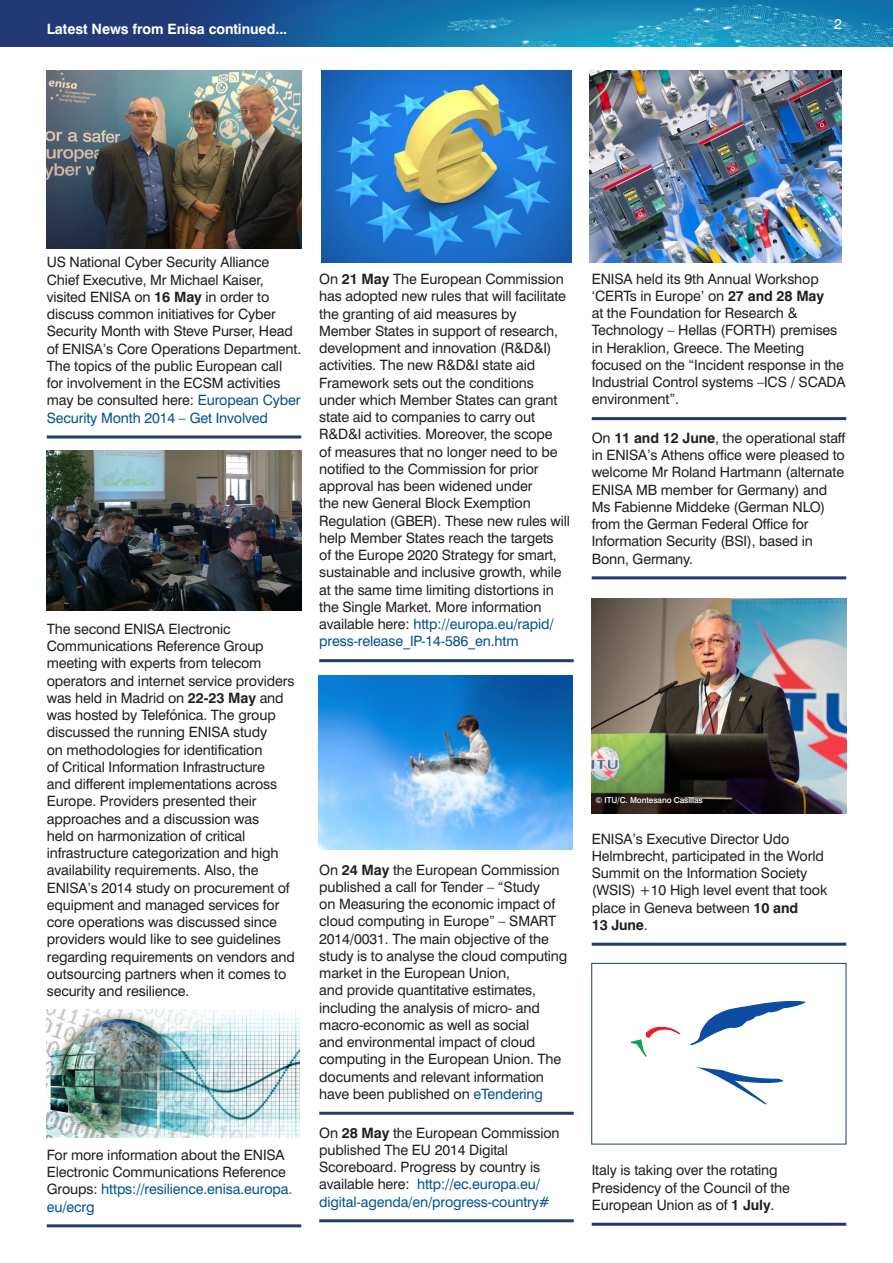
<style>
.page{position:relative;width:893px;height:1263px;background:#fff}
.page>*{position:absolute;margin:0;border:0;box-sizing:border-box;transform-origin:0 0}
.News_with_lines{font:14.25px/17.2px "Swiss 721 BT";letter-spacing:-.01em;color:#231f20}
.t1{font:700 14.25px "Swiss 721 BT";letter-spacing:-.005em;color:#fff}
.t2{font:14.25px "Swiss 721 BT";color:#fff}
.News_with_lines-2{font:500 8.25px "Swiss 721 BT";letter-spacing:-.01em;color:#fff}
.s1{font-weight:700}
.s2{color:#045390}
</style>
<div class="page">
<hr style="left:47px;top:435px;width:254px;height:3px;background:#223975">
<hr style="left:47px;top:1224px;width:254px;height:3px;background:#223975">
<hr style="left:319px;top:659px;width:255px;height:3px;background:#223975">
<hr style="left:319px;top:1112px;width:255px;height:3px;background:#223975">
<hr style="left:319px;top:1219px;width:255px;height:3px;background:#223975">
<hr style="left:592px;top:417px;width:254px;height:3px;background:#223975">
<hr style="left:592px;top:576px;width:254px;height:3px;background:#223975">
<hr style="left:592px;top:943px;width:254px;height:3px;background:#223975">
<hr style="left:592px;top:1223px;width:254px;height:3px;background:#223975">
<img style="left:475px;top:0;width:418px;height:47px">
<svg style="left:0;top:0;width:475px;height:47px;background:#1a508c"></svg>
<img style="left:47px;top:70px;width:254px;height:178px">
<img style="left:321px;top:70px;width:251px;height:193px">
<img style="left:47px;top:451px;width:254px;height:159px">
<img style="left:590px;top:70px;width:252px;height:193px">
<img style="left:592px;top:598px;width:254px;height:215px">
<div style="left:592px;top:793px;width:114px;height:14px;background:#231f20;opacity:.75"></div>
<svg style="left:630px;top:1026px;width:50px;height:31px"></svg>
<svg style="left:690px;top:1000px;width:115px;height:46px"></svg>
<svg style="left:696px;top:1067px;width:88px;height:38px"></svg>
<div style="left:591px;top:963px;width:255px;height:181px;border:1px solid #223975"></div>
<img style="left:47px;top:1010px;width:252px;height:127px">
<img style="left:319px;top:675px;width:254px;height:174px">
<p class="t1" style="left:47px;top:20px;width:242px">Latest News from Enisa continued...</p>
<p class="t2" style="left:834px;top:15px;width:9px">2</p>
<p class="News_with_lines" style="left:47px;top:254px;width:256px">US National Cyber Security Alliance Chief Executive, Mr Michael Kaiser, visited ENISA on <span class="s1">16 May</span> in order to discuss common initiatives for Cyber Security Month with Steve Purser, Head of ENISA’s Core Operations Department.<br>The topics of the public European call for involvement in the ECSM activities may be consulted here: <span class="s2">European Cyber Security Month 2014 – Get Involved</span></p>
<p class="News_with_lines" style="left:47px;top:620px;width:250px">The second ENISA Electronic Communications Reference Group meeting with experts from telecom operators and internet service providers was held in Madrid on <span class="s1">22-23 May</span> and was hosted by Telefónica. The group discussed the running ENISA study<br>on methodologies for identification<br>of Critical Information Infrastructure<br>and different implementations across Europe. Providers presented their approaches and a discussion was<br>held on harmonization of critical infrastructure categorization and high availability requirements. Also, the ENISA’s 2014 study on procurement of equipment and managed services for core operations was discussed since providers would like to see guidelines regarding requirements on vendors and outsourcing partners when it comes to security and resilience.</p>
<p class="News_with_lines" style="left:47px;top:1146px;width:247px">For more information about the ENISA<br>Electronic Communications Reference<br>Groups: <span class="s2">https://resilience.enisa.europa. eu/ecrg</span></p>
<p class="News_with_lines" style="left:319px;top:270px;width:252px">On <span class="s1">21 May</span> The European Commission has adopted new rules that will facilitate the granting of aid measures by Member States in support of research, development and innovation (R&amp;D&amp;I) activities. The new R&amp;D&amp;I state aid Framework sets out the conditions under which Member States can grant state aid to companies to carry out R&amp;D&amp;I activities. Moreover, the scope<br>of measures that no longer need to be notified to the Commission for prior approval has been widened under<br>the new General Block Exemption Regulation (GBER). These new rules will help Member States reach the targets<br>of the Europe 2020 Strategy for smart, sustainable and inclusive growth, while at the same time limiting distortions in the Single Market. More information available here: <span class="s2">http://europa.eu/rapid/ press-release_IP-14-586_en.htm</span></p>
<p class="News_with_lines" style="left:319px;top:861px;width:250px">On <span class="s1">24 May</span> the European Commission published a call for Tender – “Study<br>on Measuring the economic impact of cloud computing in Europe” – SMART 2014/0031. The main objective of the study is to analyse the cloud computing market in the European Union,<br>and provide quantitative estimates, including the analysis of micro- and macro-economic as well as social<br>and environmental impact of cloud computing in the European Union. The documents and relevant information have been published on <span class="s2">eTendering</span></p>
<p class="News_with_lines" style="left:319px;top:1124px;width:242px">On <span class="s1">28 May</span> the European Commission published The EU 2014 Digital Scoreboard. Progress by country is available here: <span class="s2">http://ec.europa.eu/ digital-agenda/en/progress-country#</span></p>
<p class="News_with_lines" style="left:592px;top:270px;width:255px">ENISA held its 9th Annual Workshop ‘CERTs in Europe’ on <span class="s1">27 and 28 May<br></span>at the Foundation for Research &amp; Technology – Hellas (FORTH) premises in Heraklion, Greece. The Meeting focused on the “Incident response in the Industrial Control systems –ICS / SCADA environment”.</p>
<p class="News_with_lines" style="left:592px;top:429px;width:255px">On <span class="s1">11 and 12 June</span>, the operational staff in ENISA’s Athens office were pleased to welcome Mr Roland Hartmann (alternate ENISA MB member for Germany) and Ms Fabienne Middeke (German NLO) from the German Federal Office for Information Security (BSI), based in Bonn, Germany.</p>
<p class="News_with_lines-2" style="left:595px;top:795px;width:109px">© ITU/C. Montesano Casillas</p>
<p class="News_with_lines" style="left:592px;top:830px;width:237px">ENISA’s Executive Director Udo<br>Helmbrecht, participated in the World<br>Summit on the Information Society (WSIS) +10 High level event that took place in Geneva between <span class="s1">10 and<br>13 June</span>.</p>
<p class="News_with_lines" style="left:592px;top:1162px;width:200px">Italy is taking over the rotating<br>Presidency of the Council of the<br>European Union as of <span class="s1">1 July</span>.</p>
</div>
